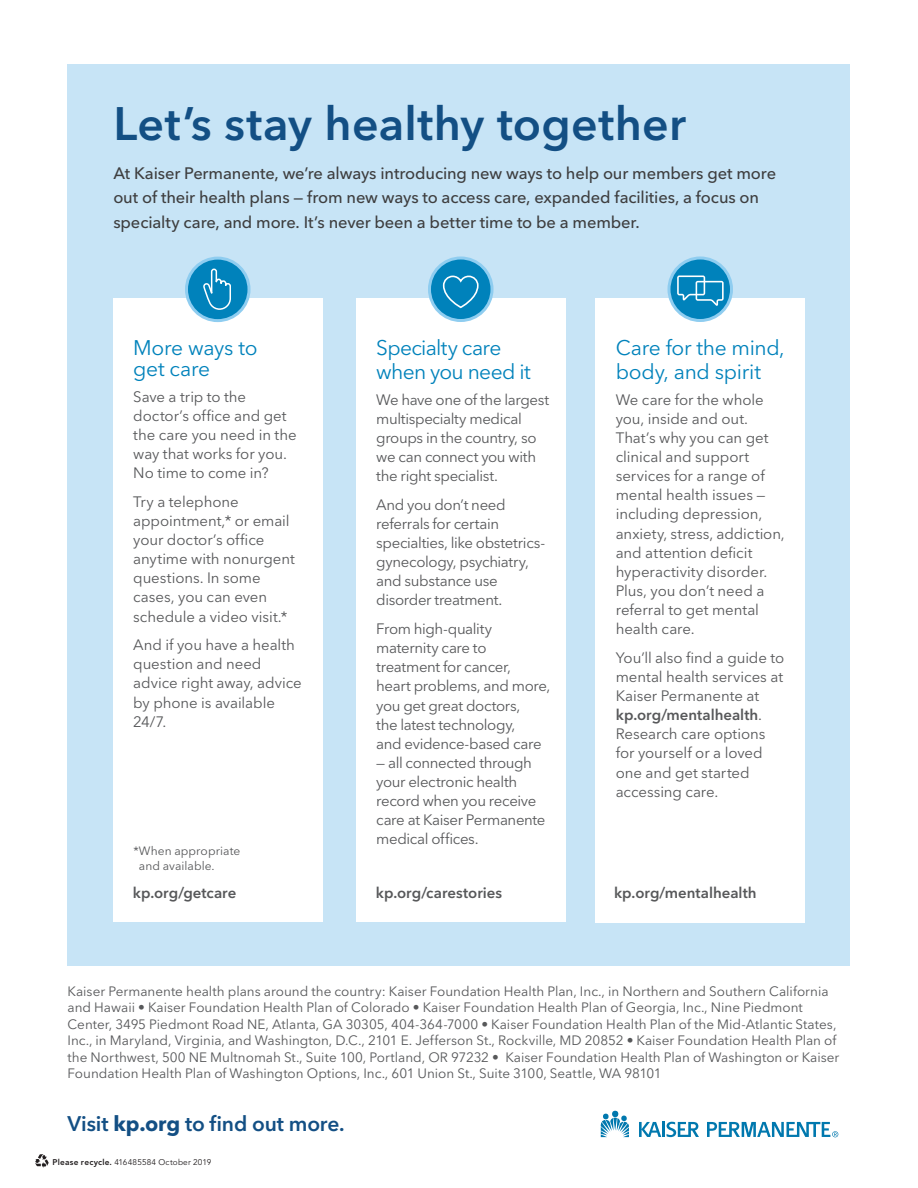
<style>
.page{position:relative;width:918px;height:1188px;background:#fff}
.page>*{position:absolute;margin:0;border:0;box-sizing:border-box;transform-origin:0 0}
.t1{font:600 46.5px "Avenir Next LT Pro";letter-spacing:.005em;color:#134f84}
.t2{font:21px/24px "Avenir Next LT Pro";letter-spacing:-.02em;color:#0082bb}
.t3{font:600 21px "Avenir Next LT Pro";letter-spacing:-.01em;color:#134f84}
.t4{font:500 16.5px/24px "Avenir Next LT Pro";letter-spacing:-.01em;color:#3e3e3f}
.t5{font:15px/19.2px "Avenir Next LT Pro";letter-spacing:-.01em;color:#57585a}
.t6{font:600 15px "Avenir Next LT Pro";color:#57585a}
.t7{font:13.5px/16.5px "Avenir Next LT Pro";color:#57585a}
.t8{font:12px/15px "Avenir Next LT Pro";letter-spacing:.005em;color:#57585a}
.t9{font:8.25px "Avenir LT Std";letter-spacing:.02em;color:#231f20}
.s1{font-weight:600}
.s2{font-weight:700}
.s3{font-weight:800}
</style>
<div class="page">
<div style="left:68px;top:64px;width:782px;height:902px;background:#c7e4f6"></div>
<div style="left:113px;top:298px;width:209px;height:624px;background:#fff"></div>
<div style="left:186px;top:258px;width:63px;height:63px;background:#0082bb;border-radius:50%"></div>
<div style="left:185px;top:257px;width:66px;height:65px;border:3px solid #8fcdf0;border-radius:50%"></div>
<svg style="left:204px;top:268px;width:27px;height:42px"></svg>
<svg style="left:35px;top:1154px;width:14px;height:14px"></svg>
<svg style="left:601px;top:1111px;width:28px;height:26px"></svg>
<hr style="left:662px;top:1122px;width:3px;height:15px;background:#0078ae">
<svg style="left:639px;top:1122px;width:22px;height:15px"></svg>
<svg style="left:667px;top:1122px;width:32px;height:15px"></svg>
<svg style="left:707px;top:1122px;width:131px;height:15px"></svg>
<div style="left:356px;top:298px;width:209px;height:624px;background:#fff"></div>
<svg style="left:429px;top:258px;width:63px;height:63px;background:#108ac1"></svg>
<div style="left:428px;top:257px;width:66px;height:65px;border:3px solid #8fcdf0;border-radius:50%"></div>
<svg style="left:442px;top:275px;width:37px;height:34px"></svg>
<div style="left:596px;top:298px;width:209px;height:624px;background:#fff"></div>
<svg style="left:669px;top:258px;width:63px;height:63px"></svg>
<div style="left:667px;top:256px;width:66px;height:66px;border:3px solid #8fcdf0;border-radius:50%"></div>
<svg style="left:677px;top:275px;width:47px;height:31px"></svg>
<h1 class="t1" style="left:113px;top:96px;width:574px">Let’s stay healthy together</h1>
<p class="t4" style="left:113px;top:162px;width:664px">At Kaiser Permanente, we’re always introducing new ways to help our members get more out of their health plans — from new ways to access care, expanded facilities, a focus on specialty care, and more. It’s never been a better time to be a member.</p>
<h2 class="t2" style="left:133px;top:337px;width:126px;line-height:21px">More ways to get care</h2>
<p class="t5" style="left:133px;top:387px;width:165px">Save a trip to the doctor’s office and get the care you need in the way that works for you.<br>No time to come in?</p>
<p class="t5" style="left:133px;top:492px;width:163px">Try a telephone appointment,* or email your doctor’s office anytime with nonurgent questions. In some cases, you can even schedule a video visit.*</p>
<p class="t5" style="left:133px;top:635px;width:170px">And if you have a health question and need advice right away, advice by phone is available<br>24/7.</p>
<p class="t8" style="left:139px;top:844px;width:103px;text-indent:-6px">*When appropriate and available.</p>
<p class="t6" style="left:133px;top:884px;width:105px">kp.org/getcare</p>
<h2 class="t2" style="left:376px;top:336px;width:156px">Specialty care when you need it</h2>
<p class="t5" style="left:376px;top:390px;width:175px">We have one of the largest multispecialty medical groups in the country, so we can connect you with the right specialist.</p>
<p class="t5" style="left:376px;top:495px;width:170px">And you don’t need referrals for certain specialties, like obstetrics&shy;gynecology, psychiatry, and substance use disorder treatment.</p>
<p class="t5" style="left:376px;top:619px;width:176px">From high-quality maternity care to treatment for cancer,<br>heart problems, and more, you get great doctors,<br>the latest technology,<br>and evidence-based care</p>
<p class="t5" style="left:376px;top:753px;width:171px">— all connected through your electronic health record when you receive care at Kaiser Permanente medical offices.</p>
<p class="t6" style="left:376px;top:884px;width:128px">kp.org/carestories</p>
<h2 class="t2" style="left:616px;top:336px;width:171px">Care for the mind, body, and spirit</h2>
<p class="t5" style="left:616px;top:390px;width:170px">We care for the whole you, inside and out.<br>That’s why you can get clinical and support services for a range of mental health issues — including depression, anxiety, stress, addiction, and attention deficit hyperactivity disorder.<br>Plus, you don’t need a referral to get mental health care.</p>
<p class="t5" style="left:616px;top:648px;width:170px">You’ll also find a guide to mental health services at<br>Kaiser Permanente at <span class="s1">kp.org/mentalhealth</span>.<br>Research care options for yourself or a loved one and get started accessing care.</p>
<p class="t6" style="left:614px;top:884px;width:144px">kp.org/mentalhealth</p>
<p class="t7" style="left:68px;top:983px;width:773px">Kaiser Permanente health plans around the country: Kaiser Foundation Health Plan, Inc., in Northern and Southern California and Hawaii • Kaiser Foundation Health Plan of Colorado • Kaiser Foundation Health Plan of Georgia, Inc., Nine Piedmont Center, 3495 Piedmont Road NE, Atlanta, GA 30305, 404-364-7000 • Kaiser Foundation Health Plan of the Mid-Atlantic States, Inc., in Maryland, Virginia, and Washington, D.C., 2101 E. Jefferson St., Rockville, MD 20852 • Kaiser Foundation Health Plan of the Northwest, 500 NE Multnomah St., Suite 100, Portland, OR 97232 • Kaiser Foundation Health Plan of Washington or Kaiser Foundation Health Plan of Washington Options, Inc., 601 Union St., Suite 3100, Seattle, WA 98101</p>
<h2 class="t3" style="left:68px;top:1111px;width:279px">Visit <span class="s2">kp.org</span> to find out more.</h2>
<p class="t9" style="left:53px;top:1157px;width:160px"><span class="s3">Please recycle.</span> 416485584 October 2019</p>
</div>
